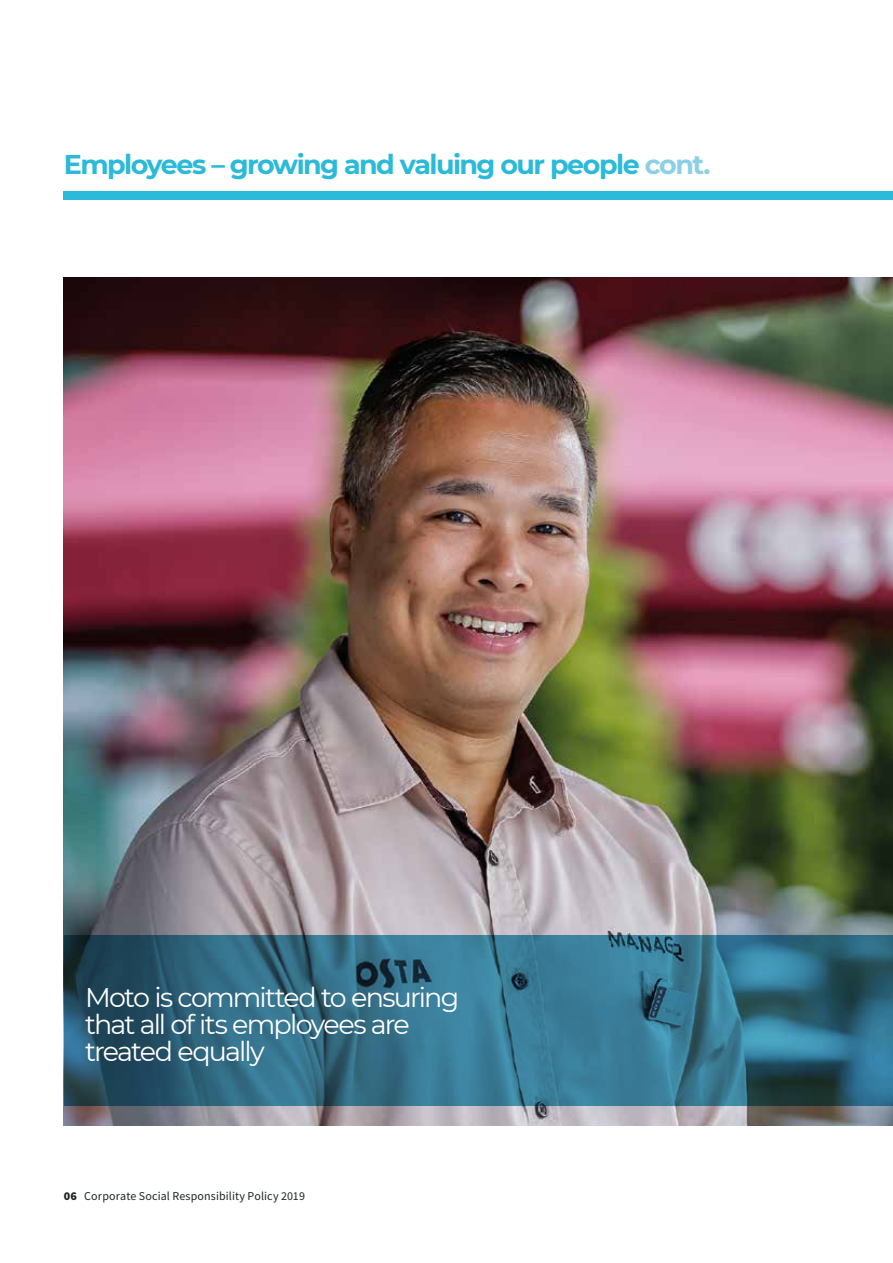
<style>
.page{position:relative;width:893px;height:1263px;background:#fff}
.page>*{position:absolute;margin:0;border:0;box-sizing:border-box;transform-origin:0 0}
.t1{font:27px/27px "Montserrat";letter-spacing:-.07em;color:#fff}
.t2{font:700 27px "Montserrat";letter-spacing:-.06em;color:#2bbada}
.t3{font:12px "Source Sans Pro";letter-spacing:.01em;color:#1f2522}
.s1{color:#8bd0e6}
.s2{font-weight:900}
</style>
<div class="page">
<img style="left:64px;top:277px;width:829px;height:849px">
<div style="left:64px;top:191px;width:829px;height:9px;background:#2bbada"></div>
<svg style="left:64px;top:935px;width:829px;height:171px;background:#316b83"></svg>
<p class="t2" style="left:64px;top:145px;width:648px">Employees – growing and valuing our people <span class="s1">cont.</span></p>
<p class="t1" style="left:85px;top:982px;width:376px">Moto is committed to ensuring that all of its employees are treated equally</p>
<p class="t3" style="left:64px;top:1188px;width:243px"><span class="s2">06</span> Corporate Social Responsibility Policy 2019</p>
</div>
